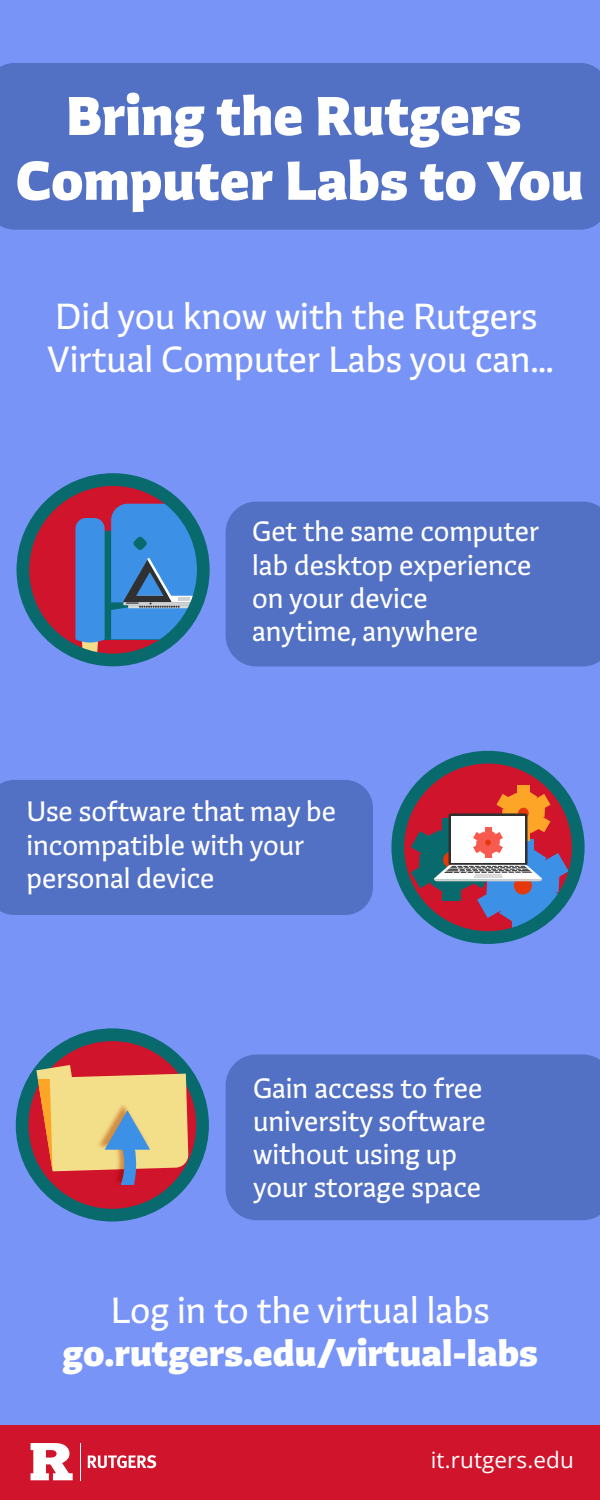
<style>
.page{position:relative;width:600px;height:1500px;background:#fff}
.page>*{position:absolute;margin:0;border:0;box-sizing:border-box;transform-origin:0 0}
.t1{font:900 54px/64.8px "Winco";color:#fff;text-align:center}
.t2{font:36px/43.2px "Winco";color:#fff}
.t3{font:900 36px "Winco";color:#fff}
.t4{font:27.75px/33.3px "Winco";color:#fff}
.t5{font:22.5px "Open Sans";letter-spacing:.005em;color:#fff}
</style>
<div class="page">
<div style="left:0;top:0;width:600px;height:1462px;background:#7994f7"></div>
<div style="left:0;top:63px;width:600px;height:167px;background:#5371c4"></div>
<div style="left:226px;top:1054px;width:374px;height:166px;background:#5371c4"></div>
<div style="left:0;top:780px;width:373px;height:135px;background:#5371c4"></div>
<div style="left:226px;top:502px;width:374px;height:164px;background:#5371c4"></div>
<svg style="left:398px;top:757px;width:180px;height:181px;background:#9a2a3c"></svg>
<svg style="left:512px;top:924px;width:21px;height:6px"></svg>
<div style="left:391px;top:751px;width:194px;height:193px;border:13px solid #086a6d;border-radius:50%"></div>
<div style="left:517px;top:785px;width:13px;height:20px;background:#fca527"></div>
<svg style="left:411px;top:790px;width:158px;height:134px;background:#99717f"></svg>
<svg style="left:22px;top:1035px;width:181px;height:180px;background:#9b2a3c"></svg>
<div style="left:16px;top:1028px;width:193px;height:194px;border:13px solid #086a6d;border-radius:50%"></div>
<svg style="left:36px;top:1065px;width:152px;height:120px;background:#d5a677"></svg>
<svg style="left:23px;top:480px;width:180px;height:180px;background:#ae2135"></svg>
<svg style="left:75px;top:504px;width:127px;height:156px;background:#4981c1"></svg>
<div style="left:17px;top:473px;width:193px;height:193px;border:13px solid #086a6d;border-radius:50%"></div>
<div style="left:0;top:1425px;width:600px;height:75px;background:#cf142b"></div>
<svg style="left:31px;top:1443px;width:42px;height:37px"></svg>
<hr style="left:80px;top:1443px;width:1px;height:37px;background:#fff">
<svg style="left:88px;top:1455px;width:68px;height:13px"></svg>
<h1 class="t1" style="left:16px;top:81px;width:569px">Bring the Rutgers<br>Computer Labs to You</h1>
<p class="t2" style="left:48px;top:294px;width:508px">Did you know with the Rutgers<br>Virtual Computer Labs you can…</p>
<p class="t4" style="left:252px;top:515px;width:289px">Get the same computer lab desktop experience on your device anytime, anywhere</p>
<p class="t4" style="left:27px;top:795px;width:311px">Use software that may be incompatible with your personal device</p>
<p class="t4" style="left:253px;top:1071px;width:234px">Gain access to free university software without using up your storage space</p>
<p class="t2" style="left:111px;top:1288px;width:380px">Log in to the virtual labs</p>
<p class="t3" style="left:63px;top:1329px;width:477px">go.rutgers.edu/virtual-labs</p>
<p class="t5" style="left:431px;top:1444px;width:144px">it.rutgers.edu</p>
</div>
